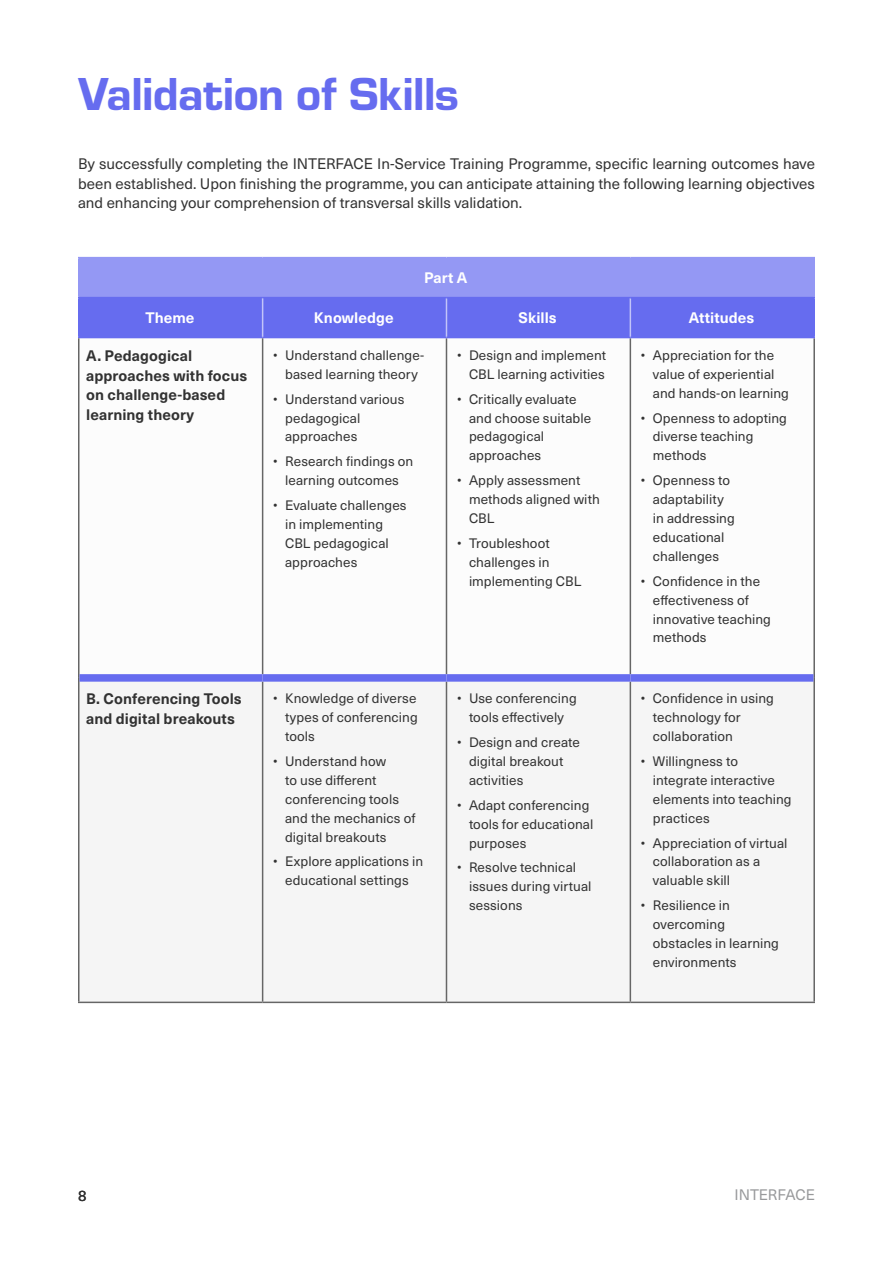
<style>
.page{position:relative;width:893px;height:1263px;background:#fff}
.page>*{position:absolute;margin:0;border:0;box-sizing:border-box;transform-origin:0 0}
.t1{font:48px "Eurostile Hea";letter-spacing:-.01em;color:#666cef}
.t2{font:15px/19.5px "Neue Haas Unica W1 G";color:#323232;text-align:justify}
.t3{font:700 15px/19.5px "Neue Haas Unica W1 G";letter-spacing:.005em;color:#323232}
.t4{font:700 15px "Neue Haas Unica W1 G";letter-spacing:.005em;color:#fff}
.t5{font:15px "Neue Haas Unica W1 G";letter-spacing:-.01em;color:#98999b}
.t6{font:13.5px/18.9px "Neue Haas Unica W1 G";letter-spacing:.005em;color:#323232}
</style>
<div class="page">
<div style="left:79px;top:258px;width:735px;height:40px;background:#9498f4"></div>
<div style="left:80px;top:298px;width:733px;height:39px;background:#666cef"></div>
<svg style="left:80px;top:338px;width:733px;height:336px"></svg>
<div style="left:261px;top:682px;width:371px;height:319px;background:#f5f5f5"></div>
<hr style="left:446px;top:338px;width:1px;height:336px;background:#666">
<hr style="left:630px;top:338px;width:1px;height:336px;background:#666">
<hr style="left:446px;top:682px;width:1px;height:319px;background:#666">
<hr style="left:630px;top:682px;width:1px;height:319px;background:#666">
<hr style="left:263px;top:1001px;width:183px;height:2px;background:#666">
<hr style="left:446px;top:1001px;width:184px;height:2px;background:#666">
<hr style="left:630px;top:1001px;width:185px;height:2px;background:#666">
<hr style="left:813px;top:338px;width:2px;height:340px;background:#666">
<hr style="left:813px;top:678px;width:2px;height:323px;background:#666">
<hr style="left:263px;top:297px;width:183px;height:1px;background:#666cef">
<hr style="left:263px;top:337px;width:183px;height:1px;background:#666cef">
<hr style="left:446px;top:298px;width:1px;height:39px;background:#c2c4f9">
<hr style="left:446px;top:297px;width:184px;height:1px;background:#666cef">
<hr style="left:446px;top:337px;width:184px;height:1px;background:#666cef">
<hr style="left:630px;top:298px;width:1px;height:39px;background:#c2c4f9">
<hr style="left:630px;top:297px;width:185px;height:1px;background:#666cef">
<hr style="left:630px;top:337px;width:185px;height:1px;background:#666cef">
<hr style="left:813px;top:298px;width:2px;height:39px;background:#666cef">
<hr style="left:78px;top:297px;width:185px;height:1px;background:#666cef">
<hr style="left:78px;top:337px;width:185px;height:1px;background:#666cef">
<hr style="left:262px;top:298px;width:1px;height:39px;background:#c2c4f9">
<hr style="left:262px;top:338px;width:1px;height:336px;background:#666">
<hr style="left:262px;top:682px;width:1px;height:319px;background:#666">
<hr style="left:78px;top:338px;width:2px;height:340px;background:#666">
<hr style="left:78px;top:678px;width:2px;height:323px;background:#666">
<hr style="left:78px;top:1001px;width:185px;height:2px;background:#666">
<hr style="left:78px;top:298px;width:2px;height:39px;background:#666cef">
<hr style="left:78px;top:257px;width:185px;height:1px;background:#9498f4">
<hr style="left:78px;top:258px;width:2px;height:39px;background:#9498f4">
<hr style="left:263px;top:257px;width:183px;height:1px;background:#9498f4">
<hr style="left:446px;top:257px;width:184px;height:1px;background:#9498f4">
<hr style="left:630px;top:257px;width:185px;height:1px;background:#9498f4">
<hr style="left:813px;top:258px;width:2px;height:39px;background:#9498f4">
<div style="left:80px;top:674px;width:183px;height:8px;background:#666cef"></div>
<div style="left:263px;top:674px;width:183px;height:8px;background:#666cef"></div>
<div style="left:446px;top:674px;width:184px;height:8px;background:#666cef"></div>
<div style="left:630px;top:674px;width:183px;height:8px;background:#666cef"></div>
<h1 class="t1" style="left:78px;top:60px;width:383px">Validation of Skills</h1>
<p class="t2" style="left:78px;top:153px;width:738px">By successfully completing the INTERFACE In-Service Training Programme, specific learning outcomes have been established. Upon finishing the programme, you can anticipate attaining the following learning objectives and enhancing your comprehension of transversal skills validation.</p>
<p class="t4" style="left:424px;top:266px;width:45px">Part A</p>
<p class="t4" style="left:145px;top:306px;width:51px">Theme</p>
<p class="t4" style="left:314px;top:306px;width:81px">Knowledge</p>
<p class="t4" style="left:519px;top:306px;width:40px">Skills</p>
<p class="t4" style="left:689px;top:306px;width:67px">Attitudes</p>
<p class="t3" style="left:86px;top:345px;width:163px">A. Pedagogical approaches with focus on challenge-based learning theory</p>
<p class="t6" style="left:273px;top:345px;width:152px;text-align:center">• Understand challenge&shy;based learning theory</p>
<p class="t6" style="left:653px;top:345px;width:138px;text-indent:-12px">• Appreciation for the value of experiential and hands-on learning</p>
<p class="t6" style="left:653px;top:408px;width:136px;text-indent:-12px">• Openness to adopting diverse teaching methods</p>
<p class="t6" style="left:653px;top:470px;width:83px;text-indent:-12px">• Openness to adaptability in addressing educational challenges</p>
<p class="t6" style="left:653px;top:571px;width:120px;text-indent:-12px">• Confidence in the effectiveness of innovative teaching methods</p>
<p class="t6" style="left:457px;top:345px;width:151px;text-align:right">• Design and implement<br>CBL learning activities</p>
<p class="t6" style="left:469px;top:389px;width:124px;text-indent:-12px">• Critically evaluate and choose suitable pedagogical approaches</p>
<p class="t6" style="left:469px;top:470px;width:132px;text-indent:-12px">• Apply assessment methods aligned with<br>CBL</p>
<p class="t6" style="left:469px;top:533px;width:114px;text-indent:-12px">• Troubleshoot challenges in implementing CBL</p>
<p class="t6" style="left:285px;top:389px;width:121px;text-indent:-12px">• Understand various pedagogical approaches</p>
<p class="t6" style="left:273px;top:451px;width:142px;text-align:center">• Research findings on learning outcomes</p>
<p class="t6" style="left:285px;top:495px;width:123px;text-indent:-12px">• Evaluate challenges in implementing<br>CBL pedagogical approaches</p>
<p class="t3" style="left:86px;top:688px;width:157px">B. Conferencing Tools and digital breakouts</p>
<p class="t6" style="left:285px;top:688px;width:134px;text-align:justify;text-indent:-12px">• Knowledge of diverse types of conferencing tools</p>
<p class="t6" style="left:285px;top:751px;width:132px;text-indent:-12px">• Understand how<br>to use different conferencing tools and the mechanics of digital breakouts</p>
<p class="t6" style="left:273px;top:851px;width:152px;text-align:center">• Explore applications in educational settings</p>
<p class="t6" style="left:457px;top:688px;width:121px;text-align:center">• Use conferencing tools effectively</p>
<p class="t6" style="left:469px;top:732px;width:112px;text-indent:-12px">• Design and create digital breakout activities</p>
<p class="t6" style="left:469px;top:795px;width:126px;text-indent:-12px">• Adapt conferencing tools for educational purposes</p>
<p class="t6" style="left:469px;top:857px;width:124px;text-indent:-12px">• Resolve technical issues during virtual sessions</p>
<p class="t6" style="left:653px;top:688px;width:123px;text-indent:-12px">• Confidence in using technology for collaboration</p>
<p class="t6" style="left:653px;top:751px;width:140px;text-indent:-12px">• Willingness to integrate interactive elements into teaching practices</p>
<p class="t6" style="left:653px;top:832px;width:136px;text-indent:-12px">• Appreciation of virtual collaboration as a valuable skill</p>
<p class="t6" style="left:653px;top:895px;width:128px;text-indent:-12px">• Resilience in overcoming obstacles in learning environments</p>
<p class="t2" style="left:78px;top:1185px;width:10px">8</p>
<p class="t5" style="left:735px;top:1184px;width:82px">INTERFACE</p>
</div>
